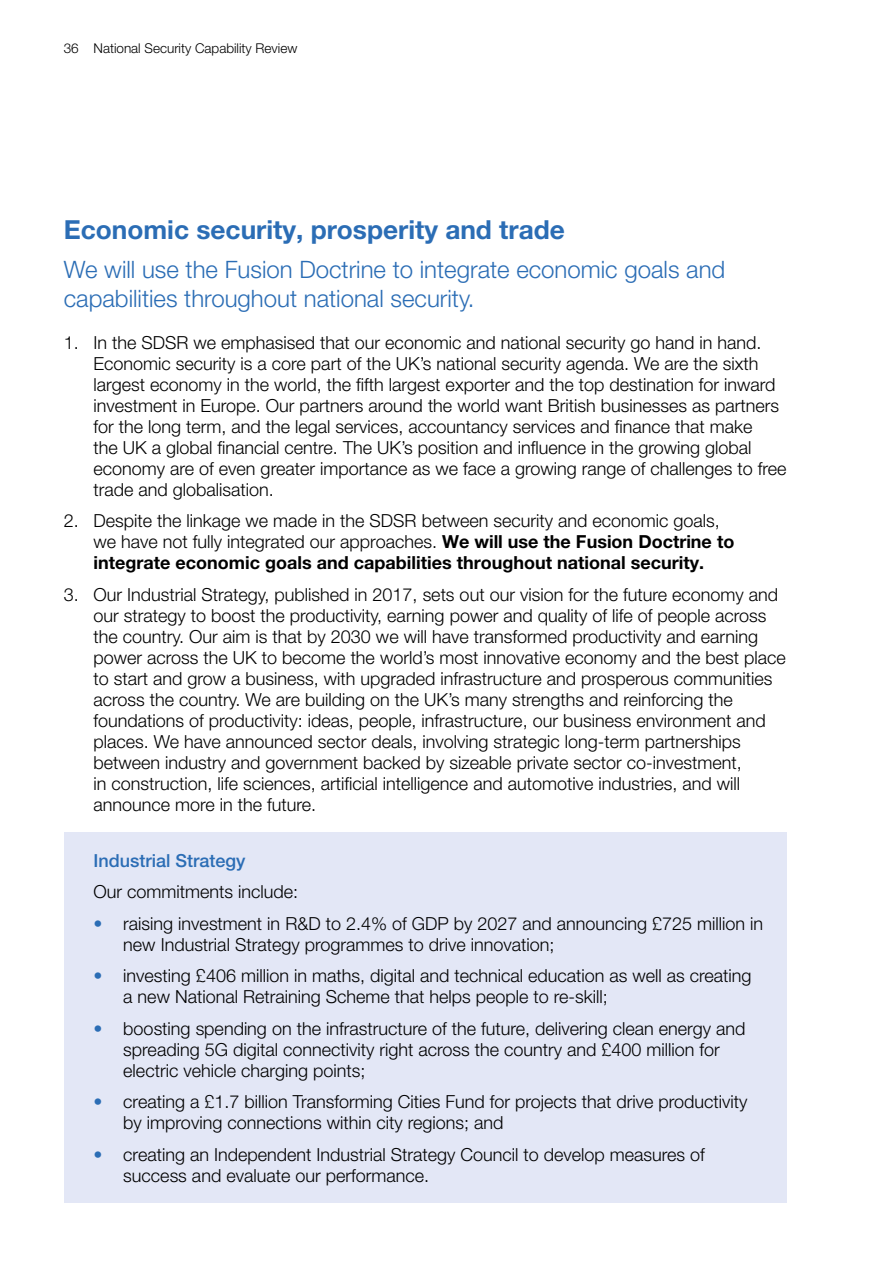
<style>
.page{position:relative;width:893px;height:1263px;background:#fff}
.page>*{position:absolute;margin:0;border:0;box-sizing:border-box;transform-origin:0 0}
.B_Introduction_headi{font:700 26.25px "Helvetica Neue LT Pro";color:#2b6db5}
.B_Introduction_text{font:300 24px/28.5px "Helvetica Neue LT Pro";color:#2b6db5}
.Numbered_text{font:300 18px/21px "Helvetica Neue LT Pro";color:#000}
.Body_copy{font:300 18px "Helvetica Neue LT Pro";color:#000}
.C_Sub_heads_boxed{font:500 18px "Helvetica Neue LT Pro";color:#2b6db5}
.t1{font:300 13.5px "Helvetica Neue LT Pro";color:#000}
.s1{font-weight:700}
.s2{color:#2b6db5}
</style>
<div class="page">
<div style="left:64px;top:832px;width:723px;height:371px;background:#e3e7f6"></div>
<p class="t1" style="left:64px;top:40px;width:235px">36 National Security Capability Review</p>
<p class="B_Introduction_headi" style="left:64px;top:213px;width:503px">Economic security, prosperity and trade</p>
<p class="B_Introduction_text" style="left:64px;top:255px;width:663px">We will use the Fusion Doctrine to integrate economic goals and capabilities throughout national security.</p>
<p class="Numbered_text" style="left:94px;top:331px;width:695px;text-indent:-30px">1. In the SDSR we emphasised that our economic and national security go hand in hand.<br>Economic security is a core part of the UK’s national security agenda. We are the sixth largest economy in the world, the fifth largest exporter and the top destination for inward investment in Europe. Our partners around the world want British businesses as partners for the long term, and the legal services, accountancy services and finance that make<br>the UK a global financial centre. The UK’s position and influence in the growing global economy are of even greater importance as we face a growing range of challenges to free trade and globalisation.</p>
<p class="Numbered_text" style="left:94px;top:510px;width:642px;text-indent:-30px">2. Despite the linkage we made in the SDSR between security and economic goals, we have not fully integrated our approaches. <span class="s1">We will use the Fusion Doctrine to integrate economic goals and capabilities throughout national security.</span></p>
<p class="Numbered_text" style="left:94px;top:583px;width:694px;text-indent:-30px">3. Our Industrial Strategy, published in 2017, sets out our vision for the future economy and our strategy to boost the productivity, earning power and quality of life of people across the country. Our aim is that by 2030 we will have transformed productivity and earning power across the UK to become the world’s most innovative economy and the best place to start and grow a business, with upgraded infrastructure and prosperous communities across the country. We are building on the UK’s many strengths and reinforcing the foundations of productivity: ideas, people, infrastructure, our business environment and places. We have announced sector deals, involving strategic long-term partnerships between industry and government backed by sizeable private sector co-investment,<br>in construction, life sciences, artificial intelligence and automotive industries, and will announce more in the future.</p>
<p class="C_Sub_heads_boxed" style="left:94px;top:849px;width:154px">Industrial Strategy</p>
<p class="Body_copy" style="left:94px;top:881px;width:206px">Our commitments include:</p>
<p class="Numbered_text" style="left:123px;top:912px;width:641px;text-indent:-30px"><span class="s2">•</span> raising investment in R&amp;D to 2.4% of GDP by 2027 and announcing £725 million in new Industrial Strategy programmes to drive innovation;</p>
<p class="Numbered_text" style="left:123px;top:965px;width:630px;text-indent:-30px"><span class="s2">•</span> investing £406 million in maths, digital and technical education as well as creating a new National Retraining Scheme that helps people to re-skill;</p>
<p class="Numbered_text" style="left:123px;top:1017px;width:624px;text-indent:-30px"><span class="s2">•</span> boosting spending on the infrastructure of the future, delivering clean energy and spreading 5G digital connectivity right across the country and £400 million for electric vehicle charging points;</p>
<p class="Numbered_text" style="left:123px;top:1091px;width:626px;text-indent:-30px"><span class="s2">•</span> creating a £1.7 billion Transforming Cities Fund for projects that drive productivity by improving connections within city regions; and</p>
<p class="Numbered_text" style="left:123px;top:1143px;width:583px;text-indent:-30px"><span class="s2">•</span> creating an Independent Industrial Strategy Council to develop measures of success and evaluate our performance.</p>
</div>
